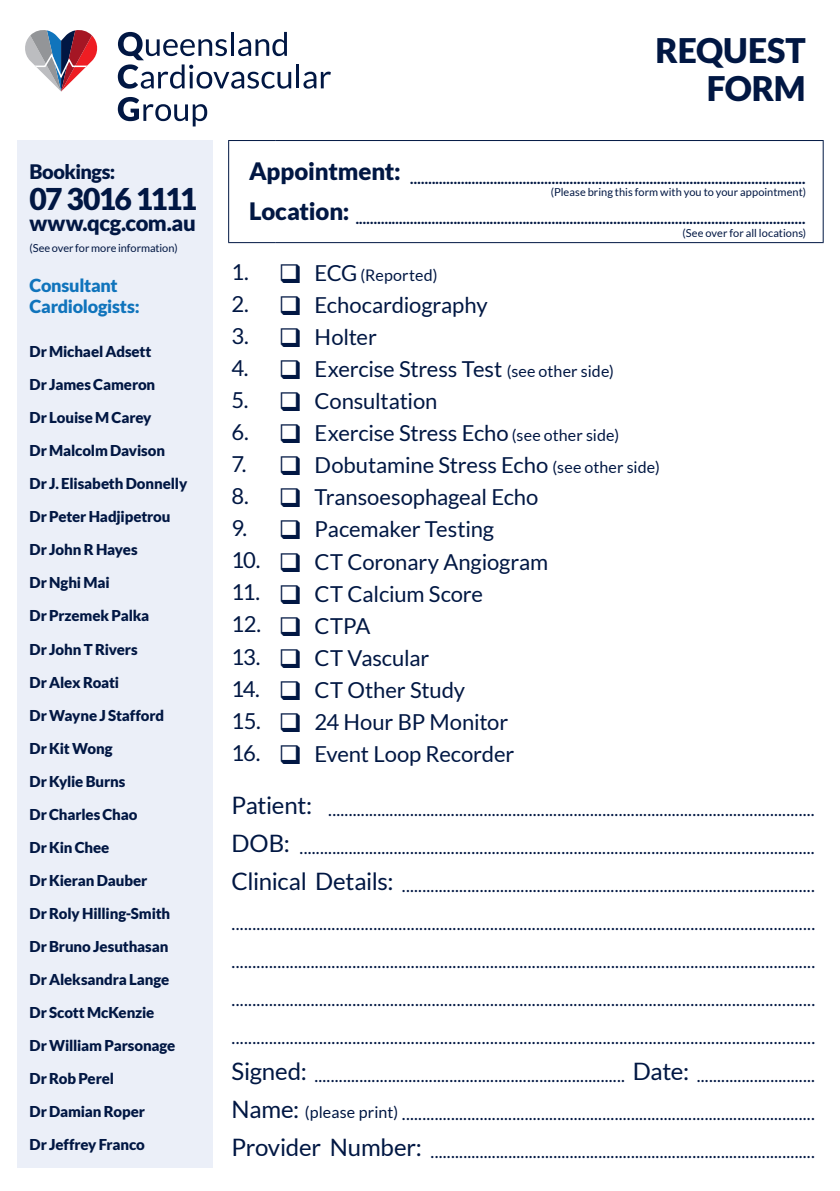
<style>
.page{position:relative;width:840px;height:1191px;background:#fff}
.page>*{position:absolute;margin:0;border:0;box-sizing:border-box;transform-origin:0 0}
.t1{font:900 33.8px "Lato";letter-spacing:-.005em;color:#011743}
.t2{font:900 30px "Lato";letter-spacing:-.065em;color:#011743}
.t3{font:22px "Lato";letter-spacing:-.005em;color:#011743}
.t4{font:900 22px "Lato";letter-spacing:-.02em;color:#011743}
.t5{font:900 20px "Lato";letter-spacing:-.025em;color:#011743}
.t6{font:18px/38px "Lato";color:#011743;text-align:justify}
.t7{font:900 18px/21px "Lato";letter-spacing:-.015em;color:#1074bc}
.t8{font:16px "Lato";letter-spacing:.01em;color:#011743}
.t9{font:900 15px "Lato";letter-spacing:-.01em;color:#011743}
.t10{font:900 14px "Lato";color:#011743}
.t11{font:11px "Lato";letter-spacing:.005em;color:#011743}
.s1{font-size:22px}
.s2{font-size:16px}
.s3{font-size:24px}
</style>
<div class="page">
<div style="left:17px;top:140px;width:196px;height:1027px;background:#ebeff8"></div>
<hr style="left:822px;top:141px;width:1px;height:101px;background:#011743">
<hr style="left:228px;top:140px;width:48px;height:1px;background:#011743">
<hr style="left:228px;top:141px;width:1px;height:101px;background:#011743">
<hr style="left:276px;top:140px;width:547px;height:1px;background:#011743">
<hr style="left:228px;top:242px;width:48px;height:1px;background:#011743">
<hr style="left:276px;top:242px;width:547px;height:1px;background:#011743">
<svg style="left:118px;top:32px;width:173px;height:57px"></svg>
<hr style="left:296px;top:64px;width:3px;height:24px;background:#011743">
<svg style="left:303px;top:72px;width:27px;height:17px"></svg>
<svg style="left:118px;top:97px;width:89px;height:29px"></svg>
<svg style="left:25px;top:30px;width:73px;height:61px"></svg>
<p class="t5" style="left:30px;top:160px;width:87px">Bookings:</p>
<p class="t2" style="left:30px;top:181px;width:169px">07 3016 1111</p>
<p class="t4" style="left:30px;top:210px;width:168px">www.qcg.com.au</p>
<p class="t11" style="left:30px;top:242px;width:149px">(See over for more information)</p>
<p class="t7" style="left:30px;top:274px;width:111px">Consultant<br>Cardiologists:</p>
<p class="t9" style="left:30px;top:343px;width:123px">Dr Michael Adsett</p>
<p class="t9" style="left:30px;top:376px;width:127px">Dr James Cameron</p>
<p class="t9" style="left:30px;top:409px;width:123px">Dr Louise M Carey</p>
<p class="t9" style="left:30px;top:442px;width:137px">Dr Malcolm Davison</p>
<p class="t9" style="left:30px;top:475px;width:159px">Dr J. Elisabeth Donnelly</p>
<p class="t9" style="left:30px;top:508px;width:142px">Dr Peter Hadjipetrou</p>
<p class="t9" style="left:30px;top:541px;width:109px">Dr John R Hayes</p>
<p class="t9" style="left:30px;top:574px;width:82px">Dr Nghi Mai</p>
<p class="t9" style="left:30px;top:607px;width:121px">Dr Przemek Palka</p>
<p class="t9" style="left:30px;top:640px;width:109px">Dr John T Rivers</p>
<p class="t9" style="left:30px;top:673px;width:91px">Dr Alex Roati</p>
<p class="t9" style="left:30px;top:706px;width:136px">Dr Wayne J Stafford</p>
<p class="t9" style="left:30px;top:739px;width:84px">Dr Kit Wong</p>
<p class="t9" style="left:30px;top:772px;width:97px">Dr Kylie Burns</p>
<p class="t9" style="left:30px;top:805px;width:109px">Dr Charles Chao</p>
<p class="t9" style="left:30px;top:838px;width:81px">Dr Kin Chee</p>
<p class="t9" style="left:30px;top:871px;width:119px">Dr Kieran Dauber</p>
<p class="t9" style="left:30px;top:904px;width:142px">Dr Roly Hilling-Smith</p>
<p class="t9" style="left:30px;top:937px;width:140px">Dr Bruno Jesuthasan</p>
<p class="t9" style="left:30px;top:970px;width:141px">Dr Aleksandra Lange</p>
<p class="t9" style="left:30px;top:1003px;width:126px">Dr Scott McKenzie</p>
<p class="t9" style="left:30px;top:1036px;width:147px">Dr William Parsonage</p>
<p class="t9" style="left:30px;top:1069px;width:86px">Dr Rob Perel</p>
<p class="t9" style="left:30px;top:1102px;width:117px">Dr Damian Roper</p>
<p class="t9" style="left:30px;top:1135px;width:117px">Dr Jeffrey Franco</p>
<p class="t1" style="left:655px;top:31px;width:152px">REQUEST</p>
<p class="t1" style="left:706px;top:68px;width:100px">FORM</p>
<p class="t10" style="left:249px;top:170px;width:557px"><sup>Appointment:</sup> .............................................................................................................</p>
<p class="t10" style="left:249px;top:210px;width:557px"><sup>Location:</sup> ............................................................................................................................</p>
<p class="t11" style="left:550px;top:186px;width:257px">(Please bring this form with you to your appointment)</p>
<p class="t11" style="left:682px;top:227px;width:125px">(See over for all locations)</p>
<p class="t3" style="left:231px;top:260px;width:19px">1.</p>
<p class="t8" style="left:278px;top:266px;width:160px">❑ <span class="s1">ECG</span> (Reported)</p>
<p class="t3" style="left:231px;top:292px;width:19px">2.</p>
<p class="t3" style="left:278px;top:293px;width:210px">❑ Echocardiography</p>
<p class="t3" style="left:231px;top:324px;width:19px">3.</p>
<p class="t3" style="left:278px;top:325px;width:100px">❑ Holter</p>
<p class="t3" style="left:231px;top:356px;width:19px">4.</p>
<p class="t3" style="left:278px;top:357px;width:336px">❑ Exercise Stress Test <span class="s2">(see other side)</span></p>
<p class="t3" style="left:231px;top:388px;width:18px">5.</p>
<p class="t3" style="left:278px;top:389px;width:160px">❑ Consultation</p>
<p class="t3" style="left:231px;top:420px;width:19px">6.</p>
<p class="t3" style="left:278px;top:421px;width:342px">❑ Exercise Stress Echo <span class="s2">(see other side)</span></p>
<p class="t3" style="left:231px;top:452px;width:16px">7.</p>
<p class="t3" style="left:278px;top:453px;width:382px">❑ Dobutamine Stress Echo <span class="s2">(see other side)</span></p>
<p class="t3" style="left:231px;top:484px;width:19px">8.</p>
<p class="t3" style="left:278px;top:485px;width:261px">❑ Transoesophageal Echo</p>
<p class="t3" style="left:231px;top:516px;width:17px">9.</p>
<p class="t3" style="left:278px;top:517px;width:217px">❑ Pacemaker Testing</p>
<p class="t3" style="left:231px;top:548px;width:30px">10.</p>
<p class="t3" style="left:278px;top:549px;width:271px">❑ CT Coronary Angiogram</p>
<p class="t3" style="left:231px;top:580px;width:30px">11.</p>
<p class="t3" style="left:278px;top:581px;width:206px">❑ CT Calcium Score</p>
<p class="t3" style="left:231px;top:612px;width:31px">12.</p>
<p class="t3" style="left:278px;top:613px;width:93px">❑ CTPA</p>
<p class="t3" style="left:231px;top:644px;width:31px">13.</p>
<p class="t3" style="left:278px;top:645px;width:152px">❑ CT Vascular</p>
<p class="t3" style="left:231px;top:676px;width:30px">14.</p>
<p class="t3" style="left:278px;top:677px;width:188px">❑ CT Other Study</p>
<p class="t3" style="left:231px;top:708px;width:31px">15.</p>
<p class="t3" style="left:278px;top:709px;width:231px">❑ 24 Hour BP Monitor</p>
<p class="t3" style="left:231px;top:740px;width:31px">16.</p>
<p class="t3" style="left:278px;top:741px;width:237px">❑ Event Loop Recorder</p>
<p class="t6" style="left:231px;top:790px;width:585px"><span class="s3">Patient:</span> .......................................................................................................................<br><span class="s3">DOB:</span> ..............................................................................................................................<br><span class="s3">Clinical Details:</span> ..................................................................................................... ............................................................................................................................................</p>
<p class="t6" style="left:231px;top:942px;width:585px">............................................................................................................................................</p>
<p class="t6" style="left:231px;top:980px;width:585px">............................................................................................................................................</p>
<p class="t6" style="left:231px;top:1018px;width:585px">............................................................................................................................................</p>
<p class="t6" style="left:231px;top:1056px;width:584px"><span class="s3">Signed:</span> ............................................................................ <span class="s3">Date:</span> .............................<br><span class="s3">Name:</span> <span class="s2">(please print)</span> .....................................................................................................<br><span class="s3">Provider Number:</span> ..............................................................................................</p>
</div>
